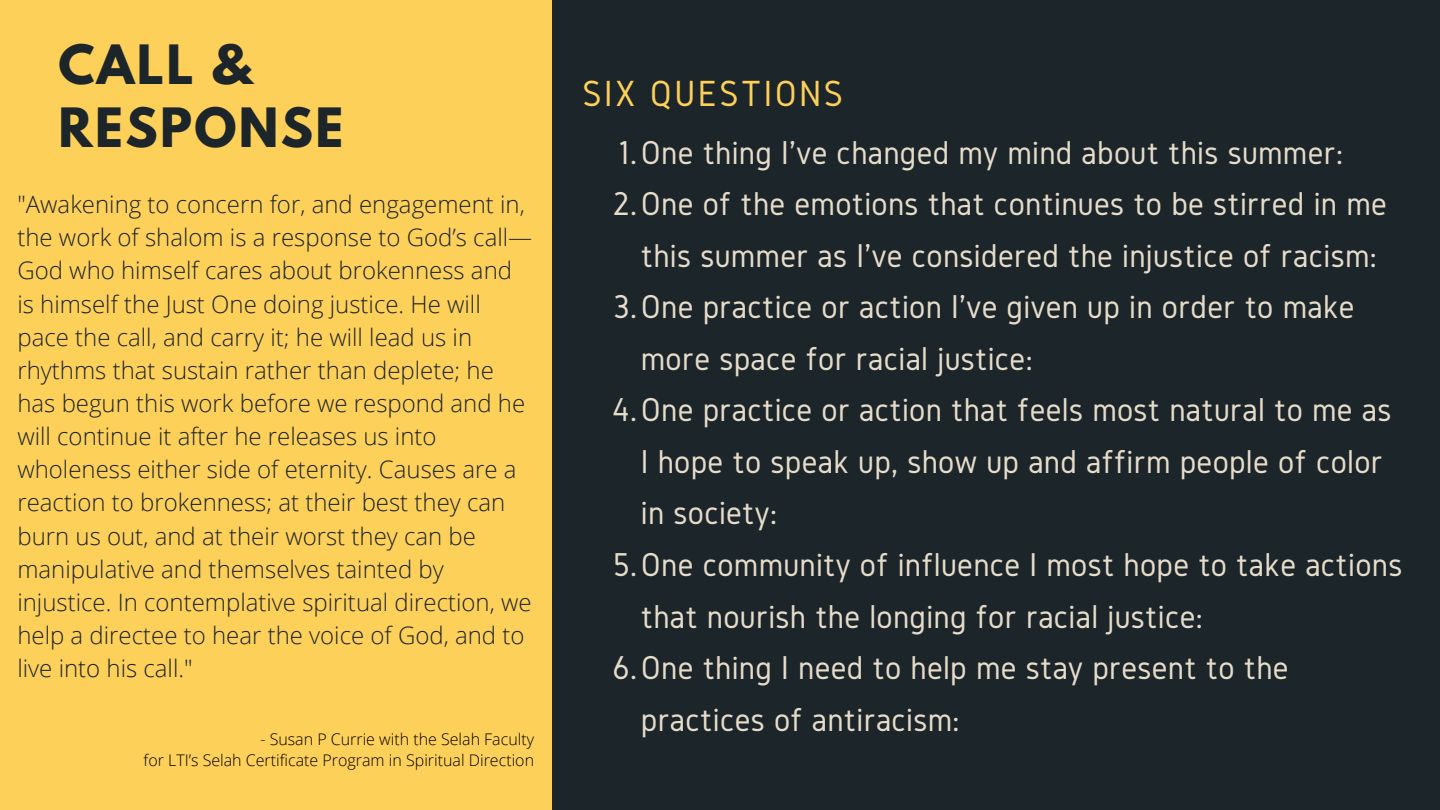
<style>
.page{position:relative;width:1440px;height:810px;background:#1c2529}
.page>*{position:absolute;margin:0;border:0;box-sizing:border-box;transform-origin:0 0}
.t1{font:700 48px/62.2px "League Spartan";letter-spacing:.05em;color:#1c2529}
.t2{font:37.8px "Gidole";letter-spacing:.065em;color:#fdd05a}
.t3{font:34.4px "Gidole";letter-spacing:.01em;color:#e6dcca}
.t4{font:300 24px/33.1px "Open Sans";color:#1c2529}
.t5{font:300 16px/21.8px "Open Sans";color:#000;text-align:right}
</style>
<div class="page">
<div style="left:0;top:0;width:552px;height:810px;background:#fdd05a"></div>
<h1 class="t1" style="left:58px;top:40px;width:287px">CALL &amp;<br>RESPONSE</h1>
<p class="t4" style="left:17px;top:187px;width:516px">"Awakening to concern for, and engagement in, the work of shalom is a response to God’s call— God who himself cares about brokenness and is himself the Just One doing justice. He will pace the call, and carry it; he will lead us in rhythms that sustain rather than deplete; he has begun this work before we respond and he will continue it after he releases us into wholeness either side of eternity. Causes are a reaction to brokenness; at their best they can burn us out, and at their worst they can be manipulative and themselves tainted by injustice. In contemplative spiritual direction, we help a directee to hear the voice of God, and to live into his call."</p>
<p class="t5" style="left:144px;top:728px;width:392px">- Susan P Currie with the Selah Faculty<br>for LTI’s Selah Certificate Program in Spiritual Direction</p>
<h2 class="t2" style="left:582px;top:73px;width:262px">SIX QUESTIONS</h2>
<h3 class="t3" style="left:617px;top:133px;width:727px">1.One thing I've changed my mind about this summer:</h3>
<h3 class="t3" style="left:612px;top:185px;width:776px">2.One of the emotions that continues to be stirred in me</h3>
<h3 class="t3" style="left:641px;top:236px;width:737px">this summer as I've considered the injustice of racism:</h3>
<h3 class="t3" style="left:613px;top:288px;width:743px">3.One practice or action I've given up in order to make</h3>
<h3 class="t3" style="left:641px;top:339px;width:393px">more space for racial justice:</h3>
<h3 class="t3" style="left:612px;top:391px;width:781px">4.One practice or action that feels most natural to me as</h3>
<h3 class="t3" style="left:641px;top:443px;width:744px">I hope to speak up, show up and affirm people of color</h3>
<h3 class="t3" style="left:641px;top:494px;width:138px">in society:</h3>
<h3 class="t3" style="left:613px;top:546px;width:791px">5.One community of influence I most hope to take actions</h3>
<h3 class="t3" style="left:641px;top:597px;width:563px">that nourish the longing for racial justice:</h3>
<h3 class="t3" style="left:613px;top:649px;width:677px">6.One thing I need to help me stay present to the</h3>
<h3 class="t3" style="left:641px;top:700px;width:320px">practices of antiracism:</h3>
</div>
